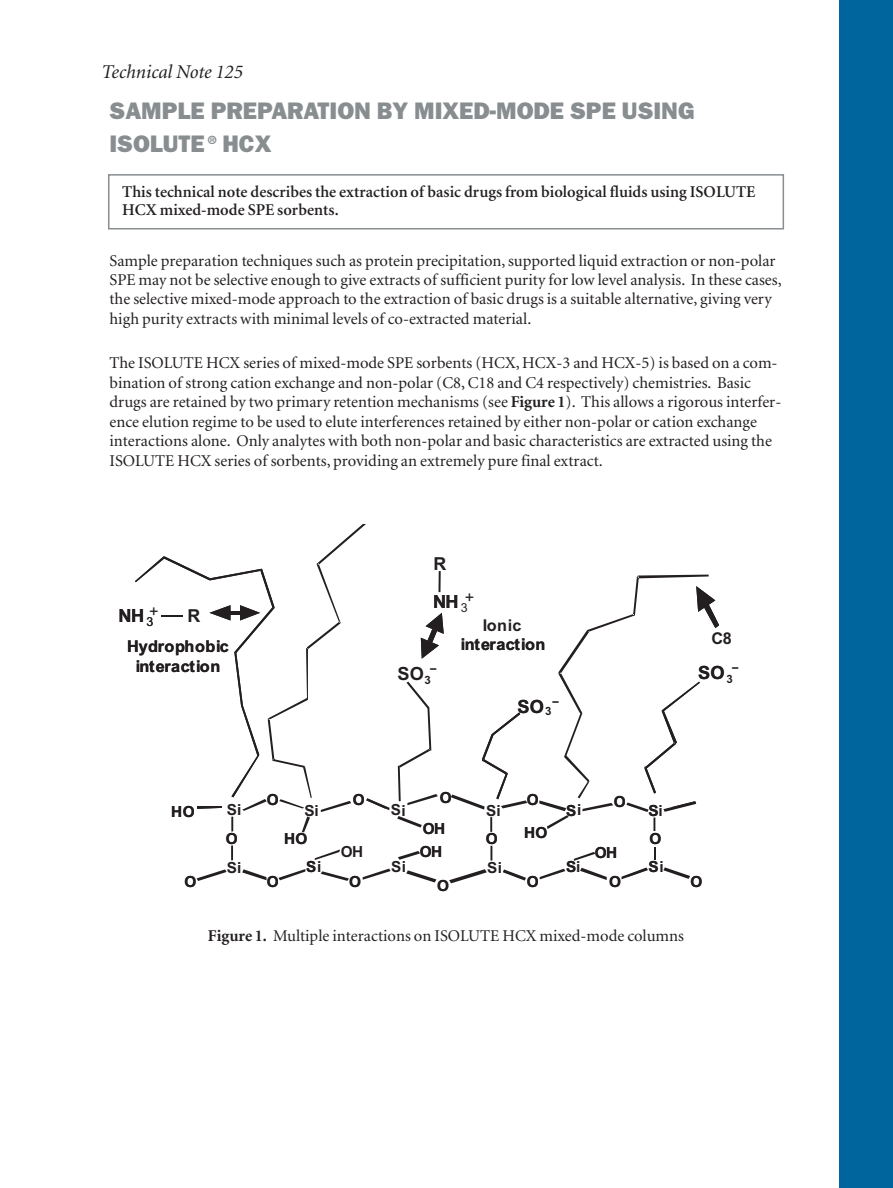
<style>
.page{position:relative;width:893px;height:1188px;background:#fff}
.page>*{position:absolute;margin:0;border:0;box-sizing:border-box;transform-origin:0 0}
.t1{font:800 24px/33px "Franklin Gothic";color:#888d90}
.t2{font:italic 19.5px "Minion";color:#231f20}
.t3{font:700 18.15px "Arial";letter-spacing:.015em;color:#231f20}
.t4{font:700 17.85px "Arial";color:#231f20}
.t5{font:16.5px/19.5px "Minion";color:#231f20}
.t6{font:600 16.5px/18px "Minion";color:#231f20}
.t7{font:700 16.2px/20.1px "Arial";letter-spacing:.025em;color:#231f20;text-align:center}
.t8{font:700 16.2px "Arial";color:#231f20}
.t9{font:16.2px "Arial";color:#231f20}
.t10{font:700 15.3px/28.2px "Arial";letter-spacing:.02em;color:#231f20}
.t11{font:700 11.55px "Arial";color:#231f20;scale:2 1}
.s1{font-weight:700}
</style>
<div class="page">
<div style="left:108px;top:174px;width:676px;height:56px;border:2px solid #888d90"></div>
<div style="left:839px;top:0;width:54px;height:1188px;background:#00649d"></div>
<svg style="left:421px;top:613px;width:23px;height:46px"></svg>
<svg style="left:654px;top:847px;width:2px;height:13px"></svg>
<svg style="left:663px;top:867px;width:27px;height:12px"></svg>
<svg style="left:621px;top:868px;width:27px;height:11px"></svg>
<svg style="left:580px;top:868px;width:27px;height:12px"></svg>
<svg style="left:540px;top:869px;width:25px;height:10px"></svg>
<svg style="left:503px;top:869px;width:23px;height:12px"></svg>
<svg style="left:449px;top:869px;width:38px;height:14px"></svg>
<svg style="left:397px;top:816px;width:25px;height:12px"></svg>
<svg style="left:398px;top:851px;width:22px;height:9px"></svg>
<svg style="left:406px;top:870px;width:30px;height:12px"></svg>
<svg style="left:363px;top:869px;width:28px;height:11px"></svg>
<svg style="left:321px;top:871px;width:28px;height:10px"></svg>
<svg style="left:279px;top:869px;width:26px;height:11px"></svg>
<svg style="left:242px;top:869px;width:24px;height:11px"></svg>
<svg style="left:197px;top:869px;width:30px;height:12px"></svg>
<svg style="left:315px;top:849px;width:25px;height:11px"></svg>
<svg style="left:231px;top:845px;width:2px;height:15px"></svg>
<svg style="left:135px;top:525px;width:255px;height:307px"></svg>
<svg style="left:490px;top:817px;width:2px;height:15px"></svg>
<svg style="left:490px;top:846px;width:2px;height:15px"></svg>
<svg style="left:539px;top:575px;width:180px;height:256px"></svg>
<svg style="left:398px;top:682px;width:40px;height:123px"></svg>
<svg style="left:451px;top:712px;width:76px;height:98px"></svg>
<hr style="left:438px;top:571px;width:3px;height:21px;background:#231f20">
<svg style="left:574px;top:852px;width:21px;height:9px"></svg>
<p class="t2" style="left:101px;top:64px;width:143px">Technical Note 125</p>
<h1 class="t1" style="left:110px;top:96px;width:586px">SAMPLE PREPARATION BY MIXED-MODE SPE USING<br>ISOLUTE <sup>®</sup> HCX</h1>
<p class="t6" style="left:122px;top:184px;width:635px">This technical note describes the extraction of basic drugs from biological fluids using ISOLUTE<br>HCX mixed-mode SPE sorbents.</p>
<p class="t5" style="left:110px;top:252px;width:674px">Sample preparation techniques such as protein precipitation, supported liquid extraction or non-polar SPE may not be selective enough to give extracts of sufficient purity for low level analysis. In these cases, the selective mixed-mode approach to the extraction of basic drugs is a suitable alternative, giving very high purity extracts with minimal levels of co-extracted material.</p>
<p class="t5" style="left:110px;top:355px;width:673px">The ISOLUTE HCX series of mixed-mode SPE sorbents (HCX, HCX-3 and HCX-5) is based on a com&shy;bination of strong cation exchange and non-polar (C8, C18 and C4 respectively) chemistries. Basic drugs are retained by two primary retention mechanisms (see <span class="s1">Figure 1</span>). This allows a rigorous interfer&shy;ence elution regime to be used to elute interferences retained by either non-polar or cation exchange interactions alone. Only analytes with both non-polar and basic characteristics are extracted using the ISOLUTE HCX series of sorbents, providing an extremely pure final extract.</p>
<p class="t9" style="left:149px;top:605px;width:11px">+</p>
<p class="t4" style="left:187px;top:610px;width:14px">R</p>
<p class="t7" style="left:127px;top:638px;width:103px">Hydrophobic interaction</p>
<p class="t3" style="left:119px;top:609px;width:36px">NH<sub>3</sub></p>
<p class="t4" style="left:433px;top:557px;width:14px">R</p>
<p class="t9" style="left:465px;top:591px;width:11px">+</p>
<p class="t3" style="left:433px;top:595px;width:36px">NH<sub>3</sub></p>
<p class="t7" style="left:483px;top:617px;width:40px">Ionic</p>
<p class="t3" style="left:398px;top:667px;width:35px">SO<sub>3</sub></p>
<p class="t11" style="left:429px;top:664px;width:5px">-</p>
<p class="t8" style="left:461px;top:639px;width:86px">interaction</p>
<p class="t3" style="left:517px;top:700px;width:36px">SO<sub>3</sub></p>
<p class="t11" style="left:552px;top:697px;width:5px">-</p>
<p class="t7" style="left:711px;top:630px;width:22px">C8</p>
<p class="t3" style="left:698px;top:666px;width:36px">SO<sub>3</sub></p>
<p class="t11" style="left:732px;top:663px;width:5px">-</p>
<p class="t10" style="left:171px;top:800px;width:25px">HO</p>
<p class="t10" style="left:227px;top:797px;width:16px">Si</p>
<p class="t10" style="left:267px;top:787px;width:13px">O</p>
<p class="t10" style="left:304px;top:798px;width:16px">Si</p>
<p class="t10" style="left:353px;top:787px;width:13px">O</p>
<p class="t10" style="left:226px;top:826px;width:13px">O</p>
<p class="t10" style="left:284px;top:826px;width:25px">HO</p>
<p class="t10" style="left:341px;top:839px;width:24px">OH</p>
<p class="t10" style="left:227px;top:855px;width:16px">Si</p>
<p class="t10" style="left:306px;top:854px;width:17px">Si</p>
<p class="t10" style="left:391px;top:798px;width:16px">Si</p>
<p class="t10" style="left:391px;top:854px;width:16px">Si</p>
<p class="t10" style="left:440px;top:785px;width:13px">O</p>
<p class="t10" style="left:527px;top:787px;width:13px">O</p>
<p class="t10" style="left:486px;top:798px;width:16px">Si</p>
<p class="t10" style="left:423px;top:816px;width:24px">OH</p>
<p class="t10" style="left:524px;top:820px;width:25px">HO</p>
<p class="t10" style="left:486px;top:826px;width:13px">O</p>
<p class="t10" style="left:420px;top:839px;width:24px">OH</p>
<p class="t10" style="left:487px;top:855px;width:16px">Si</p>
<p class="t10" style="left:566px;top:797px;width:17px">Si</p>
<p class="t10" style="left:566px;top:854px;width:16px">Si</p>
<p class="t10" style="left:614px;top:789px;width:13px">O</p>
<p class="t10" style="left:595px;top:840px;width:24px">OH</p>
<p class="t10" style="left:648px;top:798px;width:17px">Si<br>O<br>Si</p>
<p class="t10" style="left:185px;top:869px;width:13px">O</p>
<p class="t10" style="left:267px;top:869px;width:13px">O</p>
<p class="t10" style="left:349px;top:869px;width:13px">O</p>
<p class="t10" style="left:437px;top:873px;width:13px">O</p>
<p class="t10" style="left:527px;top:869px;width:13px">O</p>
<p class="t10" style="left:609px;top:869px;width:13px">O</p>
<p class="t10" style="left:690px;top:869px;width:13px">O</p>
<p class="t5" style="left:208px;top:927px;width:478px"><span class="s1">Figure 1.</span> Multiple interactions on ISOLUTE HCX mixed-mode columns</p>
</div>
